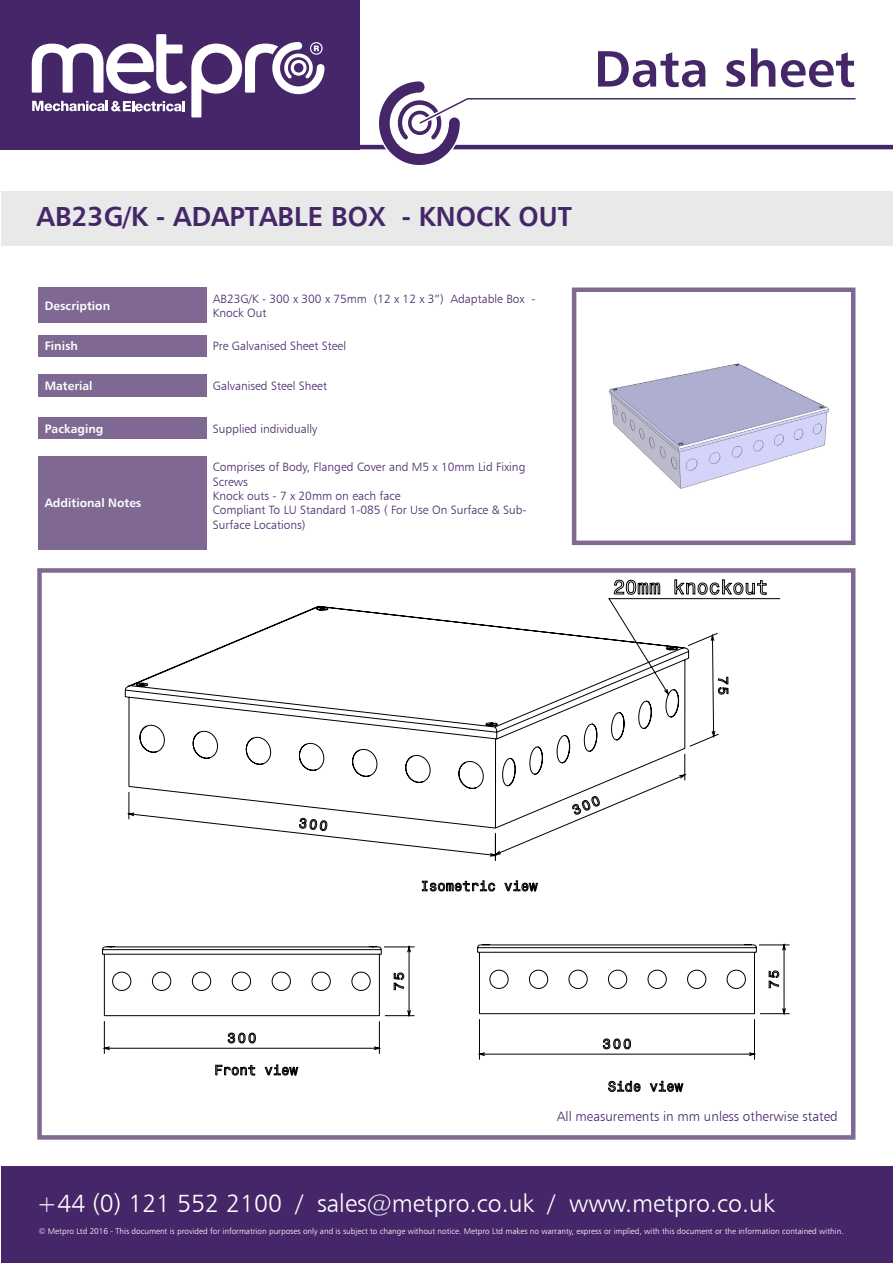
<style>
.page{position:relative;width:893px;height:1263px;background:#fff}
.page>*{position:absolute;margin:0;border:0;box-sizing:border-box;transform-origin:0 0}
.t1{font:51px "Humanist 777 BT Bold B";color:#452769}
.t2{font:27px "Humanist 777 BT Bold B";color:#452769}
.t3{font:24.9px "Humanist 777 BT Light B";color:#fff}
.t4{font:13.5px "Humanist 777 BT Light B";color:#452769}
.t5{font:12px/14.4px "Humanist 777 BT Light B";color:#452769}
.t6{font:12px "Humanist 777 BT Bold B";color:#fff}
.t7{font:8.25px "Humanist 777 BT Light B";color:#fff}
</style>
<div class="page">
<hr style="left:359px;top:145px;width:30px;height:4px;background:#452769">
<div style="left:572px;top:287px;width:283px;height:258px;border:4px solid #7f6993"></div>
<div style="left:1px;top:1167px;width:892px;height:96px;background:#452769"></div>
<div style="left:1px;top:191px;width:892px;height:55px;background:#e9e9e9"></div>
<div style="left:0;top:0;width:359px;height:149px;background:#452769"></div>
<div style="left:37px;top:568px;width:818px;height:572px;border:4px solid #7f6993"></div>
<div style="left:39px;top:287px;width:168px;height:36px;background:#7f6993"></div>
<div style="left:39px;top:335px;width:168px;height:21px;background:#7f6993"></div>
<div style="left:39px;top:374px;width:168px;height:22px;background:#7f6993"></div>
<div style="left:39px;top:418px;width:168px;height:21px;background:#7f6993"></div>
<svg style="left:32px;top:34px;width:293px;height:83px"></svg>
<hr style="left:449px;top:145px;width:444px;height:4px;background:#452769">
<hr style="left:467px;top:98px;width:388px;height:2px;background:#452769">
<svg style="left:377px;top:81px;width:95px;height:84px"></svg>
<img style="left:609px;top:363px;width:220px;height:126px">
<svg style="left:125px;top:579px;width:656px;height:313px"></svg>
<svg style="left:102px;top:944px;width:688px;height:148px"></svg>
<div style="left:39px;top:456px;width:168px;height:93px;background:#7f6993"></div>
<p class="t1" style="left:594px;top:37px;width:263px">Data sheet</p>
<p class="t2" style="left:37px;top:200px;width:537px">AB23G/K - ADAPTABLE BOX - KNOCK OUT</p>
<p class="t6" style="left:45px;top:298px;width:67px">Description</p>
<p class="t5" style="left:213px;top:291px;width:324px">AB23G/K - 300 x 300 x 75mm (12 x 12 x 3”) Adaptable Box -<br>Knock Out</p>
<p class="t6" style="left:45px;top:339px;width:35px">Finish</p>
<p class="t5" style="left:213px;top:339px;width:135px">Pre Galvanised Sheet Steel</p>
<p class="t6" style="left:45px;top:378px;width:49px">Material</p>
<p class="t5" style="left:213px;top:378px;width:116px">Galvanised Steel Sheet</p>
<p class="t6" style="left:45px;top:421px;width:60px">Packaging</p>
<p class="t5" style="left:213px;top:421px;width:106px">Supplied individually</p>
<p class="t6" style="left:45px;top:495px;width:98px">Additional Notes</p>
<p class="t5" style="left:213px;top:460px;width:314px">Comprises of Body, Flanged Cover and M5 x 10mm Lid Fixing<br>Screws</p>
<p class="t5" style="left:213px;top:488px;width:189px">Knock outs - 7 x 20mm on each face</p>
<p class="t5" style="left:213px;top:503px;width:315px">Compliant To LU Standard 1-085 ( For Use On Surface &amp; Sub-<br>Surface Locations)</p>
<p class="t4" style="left:557px;top:1108px;width:282px">All measurements in mm unless otherwise stated</p>
<p class="t3" style="left:37px;top:1188px;width:739px">+44 (0) 121 552 2100 / sales@metpro.co.uk / www.metpro.co.uk</p>
<p class="t7" style="left:39px;top:1226px;width:806px">© Metpro Ltd 2016 - This document is provided for informatrion purposes only and is subject to change without notice. Metpro Ltd makes no warranty, express or implied, with this document or the information contained within.</p>
</div>
